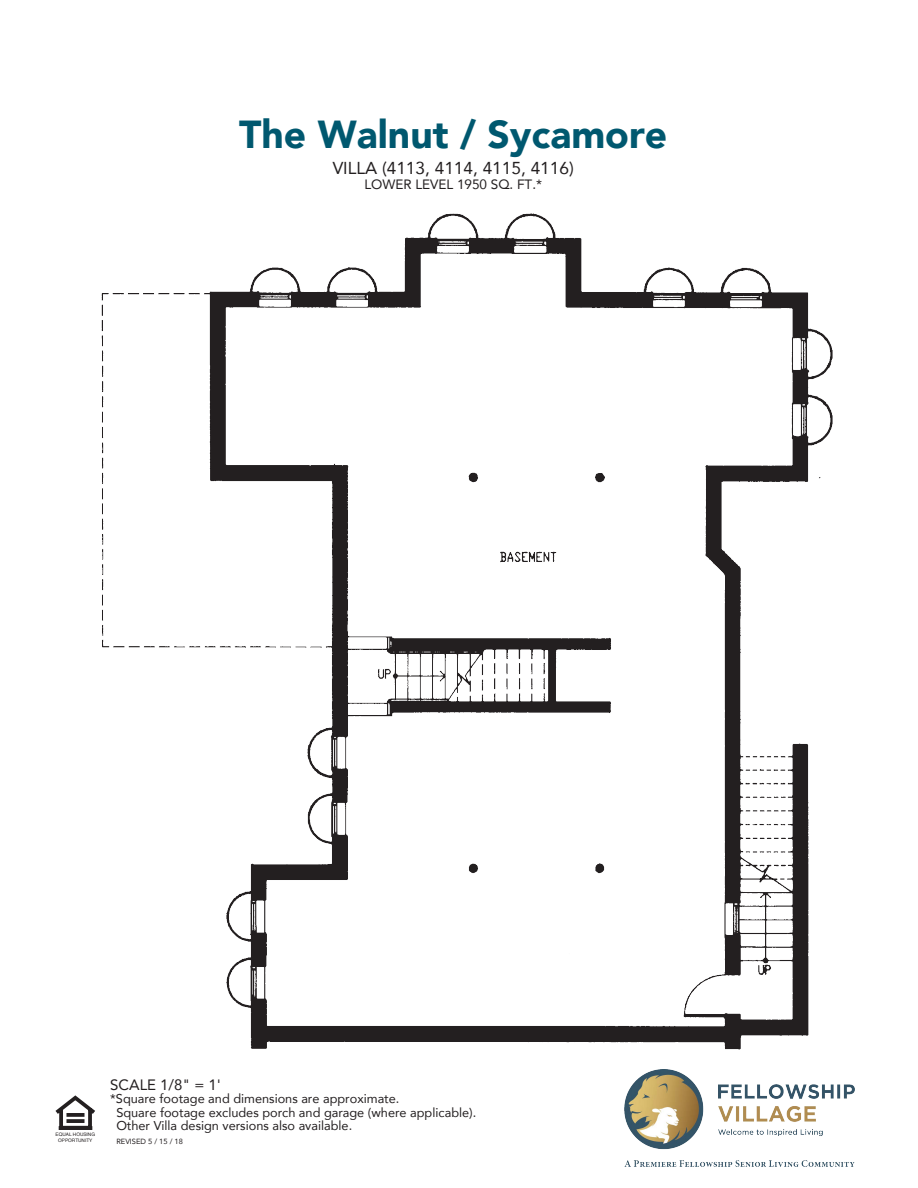
<style>
.page{position:relative;width:918px;height:1188px;background:#fff}
.page>*{position:absolute;margin:0;border:0;box-sizing:border-box;transform-origin:0 0}
.t1{font:900 39px "Avenir";color:#00586f}
.t2{font:17.25px "Avenir";color:#231f20}
.t3{font:15px "Avenir";color:#231f20}
.t4{font:13.5px "Avenir";color:#231f20}
.t5{font:12.75px/13.5px "Avenir";color:#231f20}
.t6{font:7.5px "Avenir";color:#231f20}
.t7{font:4.8px/5.7px "Helvetica";color:#231f20;text-align:center}
</style>
<div class="page">
<img style="left:101px;top:213px;width:732px;height:837px">
<svg style="left:55px;top:1095px;width:40px;height:35px"></svg>
<img style="left:624px;top:1070px;width:230px;height:96px">
<h1 class="t1" style="left:239px;top:101px;width:430px">The Walnut / Sycamore</h1>
<h2 class="t2" style="left:333px;top:154px;width:243px">VILLA (4113, 4114, 4115, 4116)</h2>
<p class="t4" style="left:365px;top:173px;width:179px">LOWER LEVEL 1950 SQ. FT.*</p>
<p class="t7" style="left:56px;top:1132px;width:41px">EQUAL HOUSING<br>OPPORTUNITY</p>
<p class="t3" style="left:110px;top:1072px;width:112px">SCALE 1/8" = 1'</p>
<p class="t5" style="left:116px;top:1092px;width:362px;text-indent:-6px">*Square footage and dimensions are approximate.<br>Square footage excludes porch and garage (where applicable).<br>Other Villa design versions also available.</p>
<p class="t6" style="left:116px;top:1135px;width:68px">REVISED 5 / 15 / 18</p>
</div>
